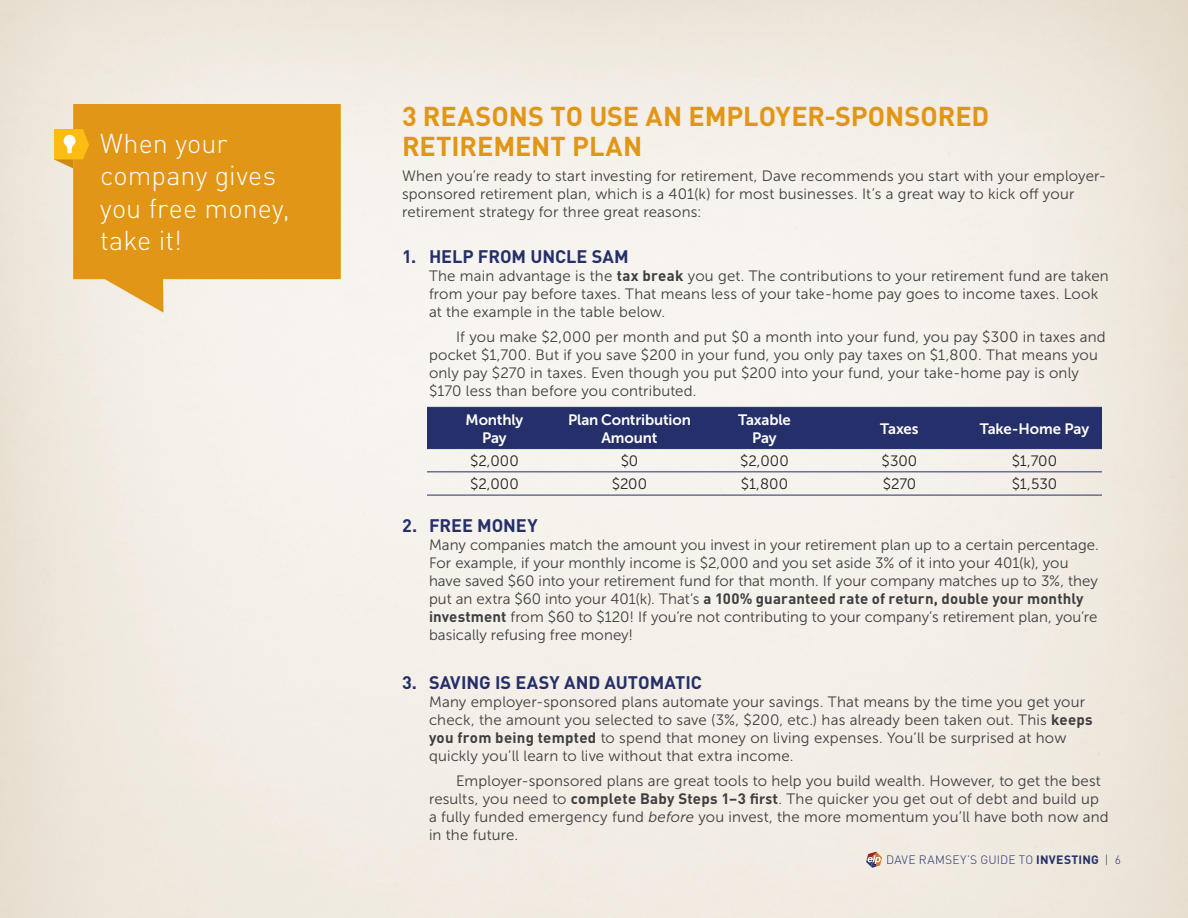
<style>
.page{position:relative;width:1188px;height:918px;background:#fff}
.page>*{position:absolute;margin:0;border:0;box-sizing:border-box;transform-origin:0 0}
.Titles{font:700 27px/30px "DIN";color:#e29616}
.Callout{font:300 27px/32.4px "DIN";letter-spacing:.005em;color:#fff}
.Subtitles{font:700 18px "DIN";color:#252f69}
.Copy__25__Indent{font:15px/18px "Museo Sans 300";letter-spacing:.005em;color:#3e3e3f}
.Copy__25__Ident_2{font:15px/18px "Museo Sans 300";letter-spacing:.015em;color:#3e3e3f}
.Copy_-_First_Paragra{font:15px/18px "Museo Sans 300";letter-spacing:.01em;color:#3e3e3f}
.t1{font:15px/18px "Museo Sans 700";letter-spacing:-.01em;color:#fff;text-align:center}
.t2{font:15px "Museo Sans 300";letter-spacing:.01em;color:#231f20}
.t3{font:300 12px "DIN";letter-spacing:.02em;color:#252f69}
.s1{font-family:"DIN";font-weight:700}
.s2{font-family:"Museo Sans 700"}
.s3{font-style:italic}
.s4{font-weight:700}
</style>
<div class="page">
<img style="left:0;top:0;width:1188px;height:918px">
<svg style="left:866px;top:852px;width:16px;height:16px"></svg>
<div style="left:427px;top:408px;width:675px;height:40px;background:#252f69"></div>
<hr style="left:427px;top:407px;width:135px;height:1px;background:#252f69">
<hr style="left:562px;top:407px;width:135px;height:1px;background:#252f69">
<hr style="left:697px;top:407px;width:135px;height:1px;background:#252f69">
<hr style="left:832px;top:407px;width:135px;height:1px;background:#252f69">
<hr style="left:967px;top:407px;width:135px;height:1px;background:#252f69">
<hr style="left:427px;top:448px;width:135px;height:1px;background:#252f69">
<hr style="left:562px;top:448px;width:135px;height:1px;background:#252f69">
<hr style="left:697px;top:448px;width:135px;height:1px;background:#252f69">
<hr style="left:832px;top:448px;width:135px;height:1px;background:#252f69">
<hr style="left:967px;top:448px;width:135px;height:1px;background:#252f69">
<hr style="left:427px;top:472px;width:135px;height:1px;background:#252f69">
<hr style="left:562px;top:472px;width:135px;height:1px;background:#252f69">
<hr style="left:697px;top:472px;width:135px;height:1px;background:#252f69">
<hr style="left:832px;top:472px;width:135px;height:1px;background:#252f69">
<hr style="left:967px;top:472px;width:135px;height:1px;background:#252f69">
<hr style="left:427px;top:495px;width:135px;height:1px;background:#252f69">
<hr style="left:562px;top:495px;width:135px;height:1px;background:#252f69">
<hr style="left:697px;top:495px;width:135px;height:1px;background:#252f69">
<hr style="left:832px;top:495px;width:135px;height:1px;background:#252f69">
<hr style="left:967px;top:495px;width:135px;height:1px;background:#252f69">
<svg style="left:73px;top:104px;width:268px;height:209px;background:#e4a335"></svg>
<svg style="left:54px;top:129px;width:35px;height:39px"></svg>
<p class="Callout" style="left:100px;top:127px;width:191px">When your company gives you free money, take it!</p>
<p class="Titles" style="left:402px;top:101px;width:589px">3 REASONS TO USE AN EMPLOYER-SPONSORED<br>RETIREMENT PLAN</p>
<p class="Copy_-_First_Paragra" style="left:402px;top:167px;width:706px">When you’re ready to start investing for retirement, Dave recommends you start with your employer&shy;sponsored retirement plan, which is a 401(k) for most businesses. It’s a great way to kick off your retirement strategy for three great reasons:</p>
<p class="Subtitles" style="left:402px;top:245px;width:228px">1. HELP FROM UNCLE SAM</p>
<p class="Copy__25__Indent" style="left:429px;top:267px;width:681px">The main advantage is the <span class="s1">tax break</span> you get. The contributions to your retirement fund are taken from your pay before taxes. That means less of your take-home pay goes to income taxes. Look at the example in the table below.</p>
<p class="Copy__25__Ident_2" style="left:429px;top:327px;width:678px;text-indent:27px">If you make $2,000 per month and put $0 a month into your fund, you pay $300 in taxes and pocket $1,700. But if you save $200 in your fund, you only pay taxes on $1,800. That means you only pay $270 in taxes. Even though you put $200 into your fund, your take-home pay is only $170 less than before you contributed.</p>
<p class="t1" style="left:466px;top:410px;width:59px">Monthly<br>Pay</p>
<p class="t1" style="left:568px;top:410px;width:124px">Plan Contribution<br>Amount</p>
<p class="t1" style="left:738px;top:410px;width:54px">Taxable<br>Pay</p>
<p class="t1" style="left:880px;top:419px;width:40px">Taxes</p>
<p class="t1" style="left:980px;top:419px;width:111px">Take-Home Pay</p>
<p class="t2" style="left:470px;top:453px;width:50px">$2,000</p>
<p class="t2" style="left:621px;top:453px;width:19px">$0</p>
<p class="t2" style="left:740px;top:453px;width:50px">$2,000</p>
<p class="t2" style="left:882px;top:453px;width:37px">$300</p>
<p class="t2" style="left:1012px;top:453px;width:47px">$1,700</p>
<p class="t2" style="left:470px;top:476px;width:50px">$2,000</p>
<p class="t2" style="left:612px;top:476px;width:37px">$200</p>
<p class="t2" style="left:741px;top:476px;width:49px">$1,800</p>
<p class="t2" style="left:883px;top:476px;width:35px">$270</p>
<p class="t2" style="left:1012px;top:476px;width:47px">$1,530</p>
<p class="Subtitles" style="left:402px;top:514px;width:137px">2. FREE MONEY</p>
<p class="Copy__25__Indent" style="left:429px;top:536px;width:672px">Many companies match the amount you invest in your retirement plan up to a certain percentage.<br>For example, if your monthly income is $2,000 and you set aside 3% of it into your 401(k), you have saved $60 into your retirement fund for that month. If your company matches up to 3%, they put an extra $60 into your 401(k). That’s <span class="s1">a 100% guaranteed rate of return, double your monthly investment</span> from $60 to $120! If you’re not contributing to your company’s retirement plan, you’re basically refusing free money!</p>
<p class="Subtitles" style="left:402px;top:671px;width:301px">3. SAVING IS EASY AND AUTOMATIC</p>
<p class="Copy__25__Indent" style="left:429px;top:693px;width:665px">Many employer-sponsored plans automate your savings. That means by the time you get your check, the amount you selected to save (3%, $200, etc.) has already been taken out. This <span class="s1">keeps you from being tempted</span> to spend that money on living expenses. You’ll be surprised at how quickly you’ll learn to live without that extra income.</p>
<p class="Copy__25__Ident_2" style="left:429px;top:772px;width:681px;text-indent:27px">Employer-sponsored plans are great tools to help you build wealth. However, to get the best results, you need to <span class="s1">complete Baby Steps 1–3</span> <span class="s2">first</span>. The quicker you get out of debt and build up a fully funded emergency fund <span class="s3">before</span> you invest, the more momentum you’ll have both now and in the future.</p>
<p class="t3" style="left:886px;top:853px;width:236px">DAVE RAMSEY’S GUIDE TO <span class="s4">INVESTING</span> | 6</p>
</div>
